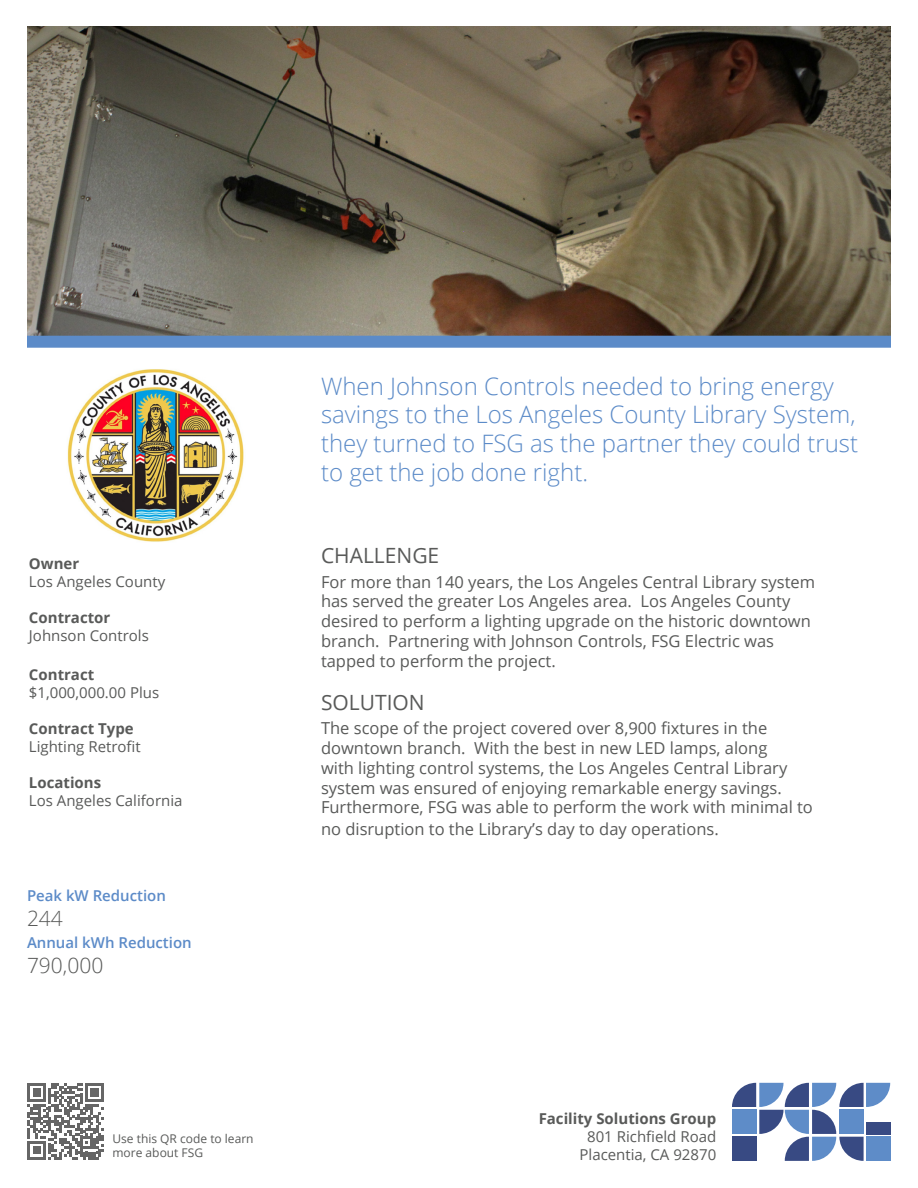
<style>
.page{position:relative;width:918px;height:1188px;background:#fff}
.page>*{position:absolute;margin:0;border:0;box-sizing:border-box;transform-origin:0 0}
.t1{font:300 24px/28.8px "Open Sans";color:#5c8bc8}
.t2{font:21px "Open Sans";color:#595a59}
.t3{font:300 21px "Open Sans";color:#595a59}
.t4{font:16.5px/19.8px "Open Sans";color:#595a59}
.t5{font:15px "Open Sans";color:#595a59}
.t6{font:700 15px "Open Sans";color:#595a59}
.t7{font:600 15px "Open Sans";color:#5c8bc8}
.t8{font:12px/14.4px "Open Sans";color:#595a59}
</style>
<div class="page">
<img style="left:27px;top:27px;width:864px;height:309px">
<div style="left:27px;top:336px;width:864px;height:12px;background:#5c8bc8"></div>
<svg style="left:732px;top:1083px;width:158px;height:78px"></svg>
<img style="left:67px;top:369px;width:177px;height:173px">
<svg style="left:27px;top:1083px;width:77px;height:76px"></svg>
<p class="t6" style="left:29px;top:553px;width:52px">Owner</p>
<p class="t5" style="left:29px;top:572px;width:138px">Los Angeles County</p>
<p class="t6" style="left:29px;top:607px;width:83px">Contractor</p>
<p class="t5" style="left:29px;top:626px;width:121px">Johnson Controls</p>
<p class="t6" style="left:29px;top:664px;width:67px">Contract</p>
<p class="t5" style="left:29px;top:683px;width:132px">$1,000,000.00 Plus</p>
<p class="t6" style="left:29px;top:718px;width:106px">Contract Type</p>
<p class="t5" style="left:29px;top:737px;width:113px">Lighting Retrofit</p>
<p class="t6" style="left:29px;top:772px;width:74px">Locations</p>
<p class="t5" style="left:29px;top:791px;width:155px">Los Angeles California</p>
<p class="t7" style="left:27px;top:885px;width:141px">Peak kW Reduction</p>
<p class="t3" style="left:27px;top:904px;width:37px">244</p>
<p class="t7" style="left:27px;top:932px;width:166px">Annual kWh Reduction</p>
<p class="t3" style="left:27px;top:951px;width:78px">790,000</p>
<p class="t8" style="left:112px;top:1131px;width:143px">Use this QR code to learn more about FSG</p>
<p class="t1" style="left:321px;top:371px;width:539px">When Johnson Controls needed to bring energy savings to the Los Angeles County Library System, they turned to FSG as the partner they could trust to get the job done right.</p>
<p class="t2" style="left:321px;top:541px;width:120px">CHALLENGE</p>
<p class="t4" style="left:321px;top:571px;width:496px">For more than 140 years, the Los Angeles Central Library system has served the greater Los Angeles area. Los Angeles County desired to perform a lighting upgrade on the historic downtown branch. Partnering with Johnson Controls, FSG Electric was tapped to perform the project.</p>
<p class="t2" style="left:321px;top:688px;width:105px">SOLUTION</p>
<p class="t4" style="left:321px;top:718px;width:493px">The scope of the project covered over 8,900 fixtures in the downtown branch. With the best in new LED lamps, along<br>with lighting control systems, the Los Angeles Central Library system was ensured of enjoying remarkable energy savings.<br>Furthermore, FSG was able to perform the work with minimal to</p>
<p class="t4" style="left:321px;top:819px;width:399px">no disruption to the Library’s day to day operations.</p>
<p class="t6" style="left:539px;top:1108px;width:179px">Facility Solutions Group</p>
<p class="t5" style="left:587px;top:1126px;width:131px">801 Richfield Road</p>
<p class="t5" style="left:580px;top:1144px;width:138px">Placentia, CA 92870</p>
</div>
